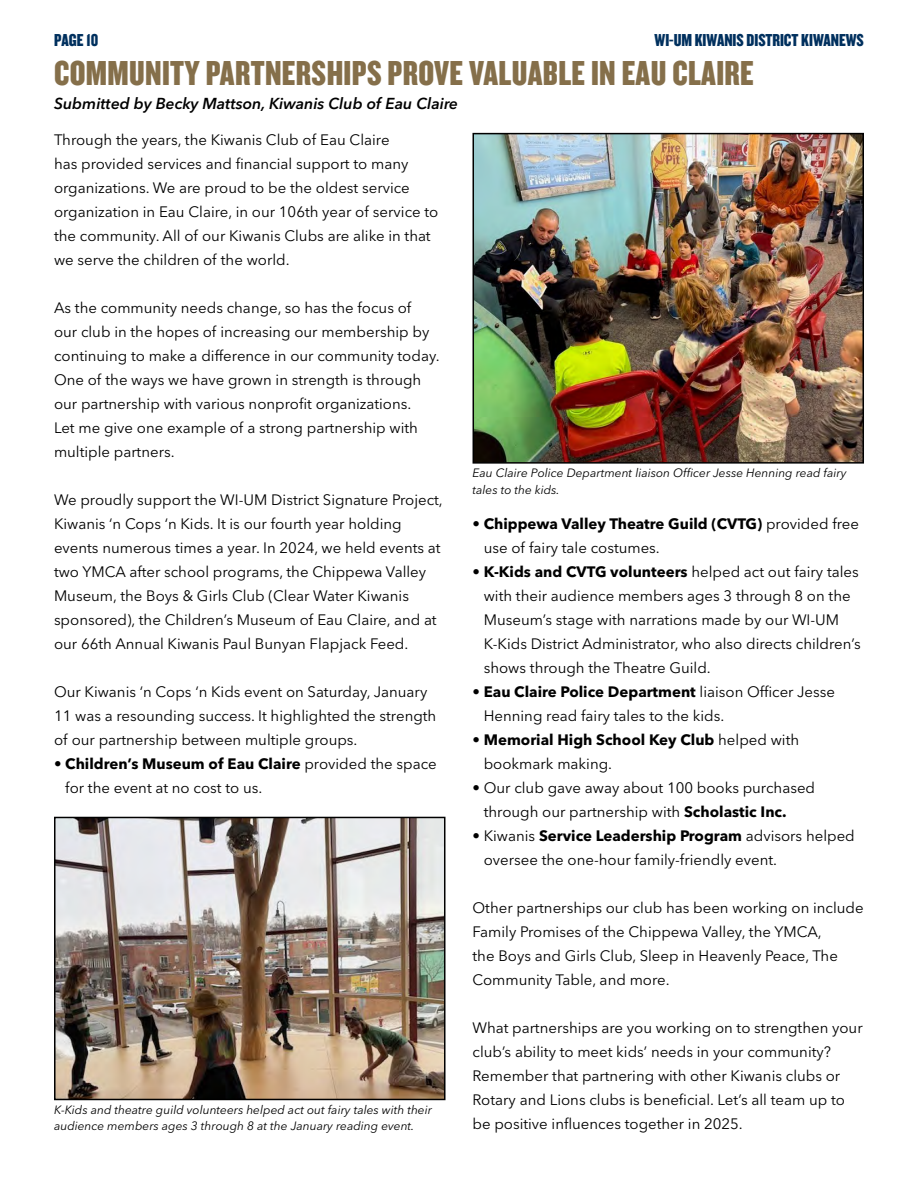
<style>
.page{position:relative;width:918px;height:1188px;background:#fff}
.page>*{position:absolute;margin:0;border:0;box-sizing:border-box;transform-origin:0 0}
.t1{font:36px "Knockout HTF69 Full Liteweight";letter-spacing:.01em;color:#856f4a}
.t2{font:18px "Knockout HTF69 Full Liteweight";color:#00305e}
.t3{font:italic 600 15.75px "Avenir Next LT Pro";color:#000}
.t4{font:15px/24px "Avenir Next LT Pro";color:#000}
.t5{font:italic 12px/16.5px "Avenir Next LT Pro";color:#000}
.s1{font-weight:700}
</style>
<div class="page">
<img style="left:476px;top:136px;width:385px;height:325px">
<div style="left:473px;top:133px;width:391px;height:331px;border:2px solid #000"></div>
<img style="left:57px;top:820px;width:386px;height:277px">
<div style="left:54px;top:817px;width:392px;height:283px;border:2px solid #000"></div>
<p class="t2" style="left:54px;top:30px;width:46px">PAGE 10</p>
<p class="t2" style="left:655px;top:30px;width:211px">WI-UM KIWANIS DISTRICT KIWANEWS</p>
<h1 class="t1" style="left:54px;top:54px;width:701px">COMMUNITY PARTNERSHIPS PROVE VALUABLE IN EAU CLAIRE</h1>
<p class="t3" style="left:54px;top:94px;width:406px">Submitted by Becky Mattson, Kiwanis Club of Eau Claire</p>
<p class="t4" style="left:54px;top:127px;width:386px">Through the years, the Kiwanis Club of Eau Claire<br>has provided services and financial support to many organizations. We are proud to be the oldest service organization in Eau Claire, in our 106th year of service to the community. All of our Kiwanis Clubs are alike in that we serve the children of the world.</p>
<p class="t4" style="left:54px;top:295px;width:387px">As the community needs change, so has the focus of<br>our club in the hopes of increasing our membership by continuing to make a difference in our community today.<br>One of the ways we have grown in strength is through our partnership with various nonprofit organizations.<br>Let me give one example of a strong partnership with multiple partners.</p>
<p class="t4" style="left:54px;top:487px;width:390px">We proudly support the WI-UM District Signature Project, Kiwanis ‘n Cops ‘n Kids. It is our fourth year holding events numerous times a year. In 2024, we held events at two YMCA after school programs, the Chippewa Valley Museum, the Boys &amp; Girls Club (Clear Water Kiwanis sponsored), the Children’s Museum of Eau Claire, and at our 66th Annual Kiwanis Paul Bunyan Flapjack Feed.</p>
<p class="t4" style="left:54px;top:679px;width:384px">Our Kiwanis ‘n Cops ‘n Kids event on Saturday, January<br>11 was a resounding success. It highlighted the strength of our partnership between multiple groups.</p>
<p class="t4" style="left:65px;top:751px;width:373px;text-indent:-11px">• <span class="s1">Children’s Museum of Eau Claire</span> provided the space for the event at no cost to us.</p>
<p class="t5" style="left:473px;top:465px;width:376px">Eau Claire Police Department liaison Officer Jesse Henning read fairy tales to the kids.</p>
<p class="t4" style="left:484px;top:511px;width:377px;text-indent:-11px">• <span class="s1">Chippewa Valley Theatre Guild (CVTG)</span> provided free use of fairy tale costumes.</p>
<p class="t4" style="left:484px;top:559px;width:379px;text-indent:-11px">• <span class="s1">K-Kids and CVTG volunteers</span> helped act out fairy tales with their audience members ages 3 through 8 on the Museum’s stage with narrations made by our WI-UM K-Kids District Administrator, who also directs children’s shows through the Theatre Guild.</p>
<p class="t4" style="left:484px;top:679px;width:353px;text-indent:-11px">• <span class="s1">Eau Claire Police Department</span> liaison Officer Jesse<br>Henning read fairy tales to the kids.</p>
<p class="t4" style="left:484px;top:727px;width:317px;text-indent:-11px">• <span class="s1">Memorial High School Key Club</span> helped with bookmark making.</p>
<p class="t4" style="left:484px;top:775px;width:333px;text-indent:-11px">• Our club gave away about 100 books purchased through our partnership with <span class="s1">Scholastic Inc.</span></p>
<p class="t4" style="left:484px;top:823px;width:373px;text-indent:-11px">• Kiwanis <span class="s1">Service Leadership Program</span> advisors helped oversee the one-hour family-friendly event.</p>
<p class="t4" style="left:473px;top:895px;width:393px">Other partnerships our club has been working on include Family Promises of the Chippewa Valley, the YMCA,<br>the Boys and Girls Club, Sleep in Heavenly Peace, The Community Table, and more.</p>
<p class="t4" style="left:473px;top:1015px;width:392px">What partnerships are you working on to strengthen your club’s ability to meet kids’ needs in your community?<br>Remember that partnering with other Kiwanis clubs or Rotary and Lions clubs is beneficial. Let’s all team up to be positive influences together in 2025.</p>
<p class="t5" style="left:54px;top:1101px;width:379px">K-Kids and theatre guild volunteers helped act out fairy tales with their audience members ages 3 through 8 at the January reading event.</p>
</div>
